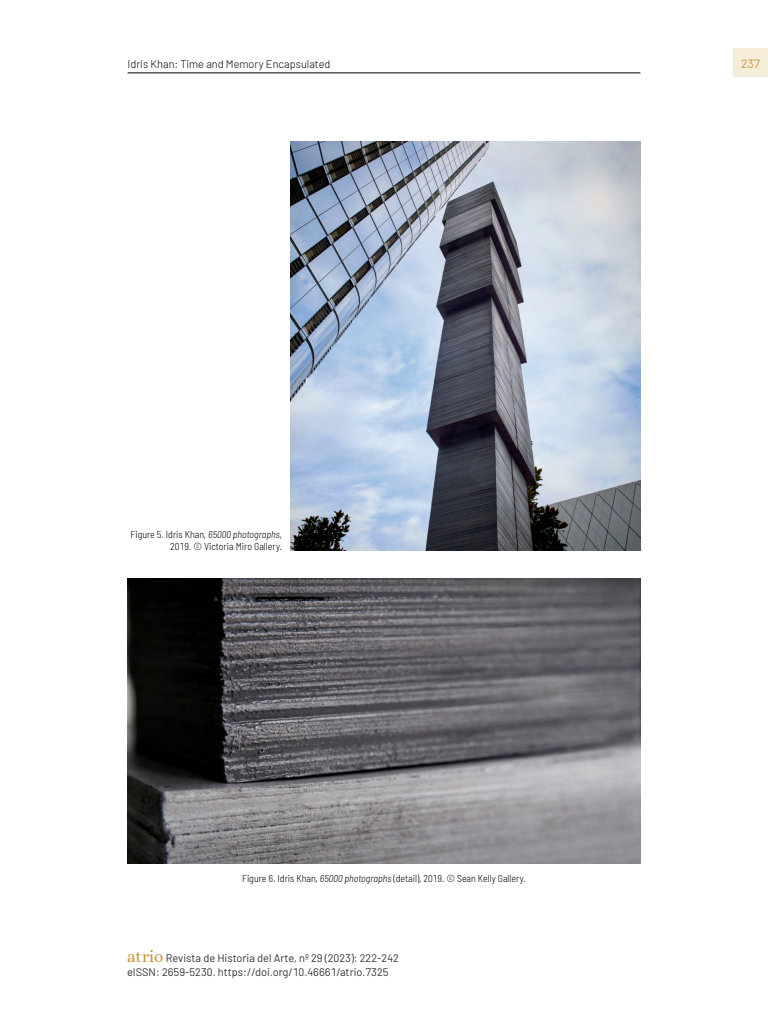
<style>
.page{position:relative;width:768px;height:1024px;background:#fff}
.page>*{position:absolute;margin:0;border:0;box-sizing:border-box;transform-origin:0 0}
.t1{font:12px "Barlow";color:#c6963f}
.t2{font:11px/14px "Barlow";color:#2e3133}
.t3{font:300 11px "Barlow";color:#000}
._90_pie_de_foto{font:300 semi-condensed 10px "Barlow";color:#000}
._90_pie_de_foto_lateral{font:300 semi-condensed 10px/12px "Barlow";color:#000;text-align:right}
.s1{font-style:italic}
.s2{font-family:"Alice";font-size:17px;color:#c6963f}
</style>
<div class="page">
<div style="left:733px;top:48px;width:35px;height:28px;background:#f5ecda"></div>
<hr style="left:128px;top:73px;width:512px;height:1px;background:#000">
<img style="left:291px;top:142px;width:349px;height:408px">
<img style="left:128px;top:578px;width:512px;height:285px">
<p class="t3" style="left:128px;top:56px;width:204px">Idris Khan: Time and Memory Encapsulated</p>
<p class="t1" style="left:741px;top:55px;width:20px">237</p>
<p class="_90_pie_de_foto_lateral" style="left:131px;top:528px;width:153px">Figure 5. Idris Khan, <span class="s1">65000 photographs</span>,<br>2019. © Victoria Miro Gallery.</p>
<p class="_90_pie_de_foto" style="left:242px;top:871px;width:285px">Figure 6. Idris Khan, <span class="s1">65000 photographs</span> (detail), 2019. © Sean Kelly Gallery.</p>
<p class="t2" style="left:127px;top:951px;width:273px"><span class="s2">atrio</span> Revista de Historia del Arte, nº 29 (2023): 222-242 eISSN: 2659-5230. https://doi.org/10.46661/atrio.7325</p>
</div>
